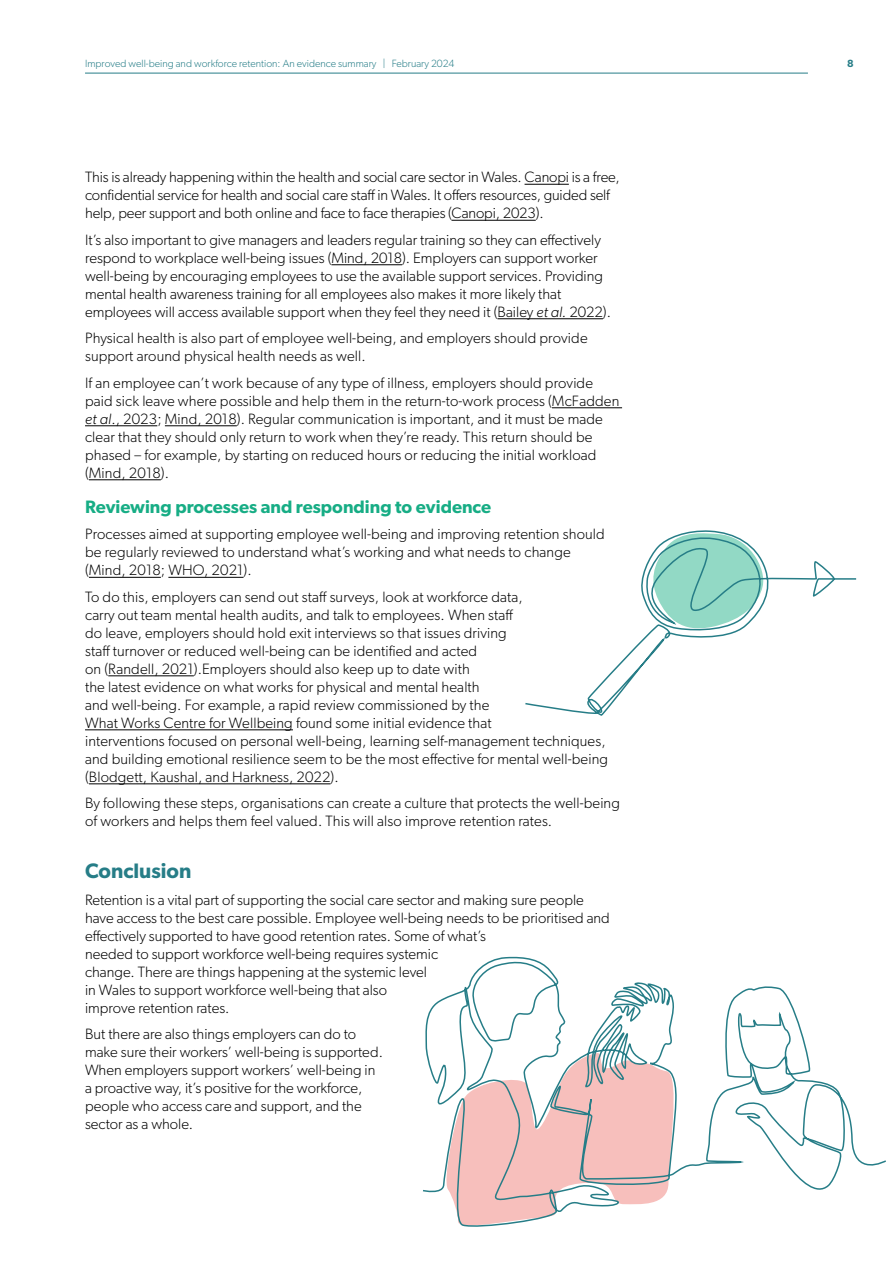
<style>
.page{position:relative;width:893px;height:1263px;background:#fff}
.page>*{position:absolute;margin:0;border:0;box-sizing:border-box;transform-origin:0 0}
.t1{font:600 21px "Gibson";color:#267d87}
.t2{font:600 18px "Gibson";color:#17ad85}
.t3{font:300 15px/18px "Gibson";letter-spacing:.005em;color:#000}
.t4{font:300 10.5px "Gibson";color:#267d87}
.t5{font:600 10.5px "Gibson";color:#267d87}
.s1{font-style:italic}
</style>
<div class="page">
<hr style="left:85px;top:73px;width:723px;height:1px;background:#267d87">
<hr style="left:525px;top:184px;width:44px;height:1px;background:#000">
<hr style="left:451px;top:220px;width:85px;height:1px;background:#000">
<hr style="left:331px;top:264px;width:71px;height:1px;background:#000">
<hr style="left:497px;top:318px;width:106px;height:1px;background:#000">
<hr style="left:552px;top:407px;width:70px;height:1px;background:#000">
<hr style="left:85px;top:425px;width:72px;height:1px;background:#000">
<hr style="left:165px;top:425px;width:72px;height:1px;background:#000">
<hr style="left:89px;top:479px;width:72px;height:1px;background:#000">
<hr style="left:89px;top:577px;width:72px;height:1px;background:#000">
<hr style="left:168px;top:577px;width:76px;height:1px;background:#000">
<hr style="left:108px;top:675px;width:86px;height:1px;background:#000">
<hr style="left:85px;top:729px;width:208px;height:1px;background:#000">
<hr style="left:89px;top:783px;width:242px;height:1px;background:#000">
<svg style="left:525px;top:530px;width:332px;height:186px"></svg>
<svg style="left:423px;top:956px;width:463px;height:271px"></svg>
<p class="t4" style="left:85px;top:57px;width:371px">Improved well-being and workforce retention: An evidence summary | February 2024</p>
<p class="t5" style="left:847px;top:57px;width:8px">8</p>
<p class="t3" style="left:85px;top:168px;width:536px">This is already happening within the health and social care sector in Wales. Canopi is a free, confidential service for health and social care staff in Wales. It offers resources, guided self help, peer support and both online and face to face therapies (Canopi, 2023).</p>
<p class="t3" style="left:85px;top:230px;width:527px">It’s also important to give managers and leaders regular training so they can effectively respond to workplace well-being issues (Mind, 2018). Employers can support worker well-being by encouraging employees to use the available support services. Providing mental health awareness training for all employees also makes it more likely that employees will access available support when they feel they need it (Bailey <span class="s1">et al.</span> 2022).</p>
<p class="t3" style="left:85px;top:329px;width:504px">Physical health is also part of employee well-being, and employers should provide support around physical health needs as well.</p>
<p class="t3" style="left:85px;top:373px;width:536px">If an employee can’t work because of any type of illness, employers should provide paid sick leave where possible and help them in the return-to-work process (McFadden <span class="s1">et al</span>., 2023; Mind, 2018). Regular communication is important, and it must be made clear that they should only return to work when they’re ready. This return should be phased – for example, by starting on reduced hours or reducing the initial workload (Mind, 2018).</p>
<p class="t2" style="left:85px;top:496px;width:408px">Reviewing processes and responding to evidence</p>
<p class="t3" style="left:85px;top:525px;width:521px">Processes aimed at supporting employee well-being and improving retention should be regularly reviewed to understand what’s working and what needs to change (Mind, 2018; WHO, 2021).</p>
<p class="t3" style="left:85px;top:587px;width:524px">To do this, employers can send out staff surveys, look at workforce data,<br>carry out team mental health audits, and talk to employees. When staff<br>do leave, employers should hold exit interviews so that issues driving<br>staff turnover or reduced well-being can be identified and acted<br>on (Randell, 2021).Employers should also keep up to date with<br>the latest evidence on what works for physical and mental health<br>and well-being. For example, a rapid review commissioned by the<br>What Works Centre for Wellbeing found some initial evidence that<br>interventions focused on personal well-being, learning self-management techniques, and building emotional resilience seem to be the most effective for mental well-being (Blodgett, Kaushal, and Harkness, 2022).</p>
<p class="t3" style="left:85px;top:794px;width:536px">By following these steps, organisations can create a culture that protects the well-being of workers and helps them feel valued. This will also improve retention rates.</p>
<h1 class="t1" style="left:85px;top:858px;width:108px">Conclusion</h1>
<p class="t3" style="left:85px;top:890px;width:526px">Retention is a vital part of supporting the social care sector and making sure people have access to the best care possible. Employee well-being needs to be prioritised and effectively supported to have good retention rates. Some of what’s<br>needed to support workforce well-being requires systemic<br>change. There are things happening at the systemic level<br>in Wales to support workforce well-being that also<br>improve retention rates.</p>
<p class="t3" style="left:85px;top:1025px;width:299px">But there are also things employers can do to make sure their workers’ well-being is supported.<br>When employers support workers’ well-being in a proactive way, it’s positive for the workforce, people who access care and support, and the sector as a whole.</p>
</div>
